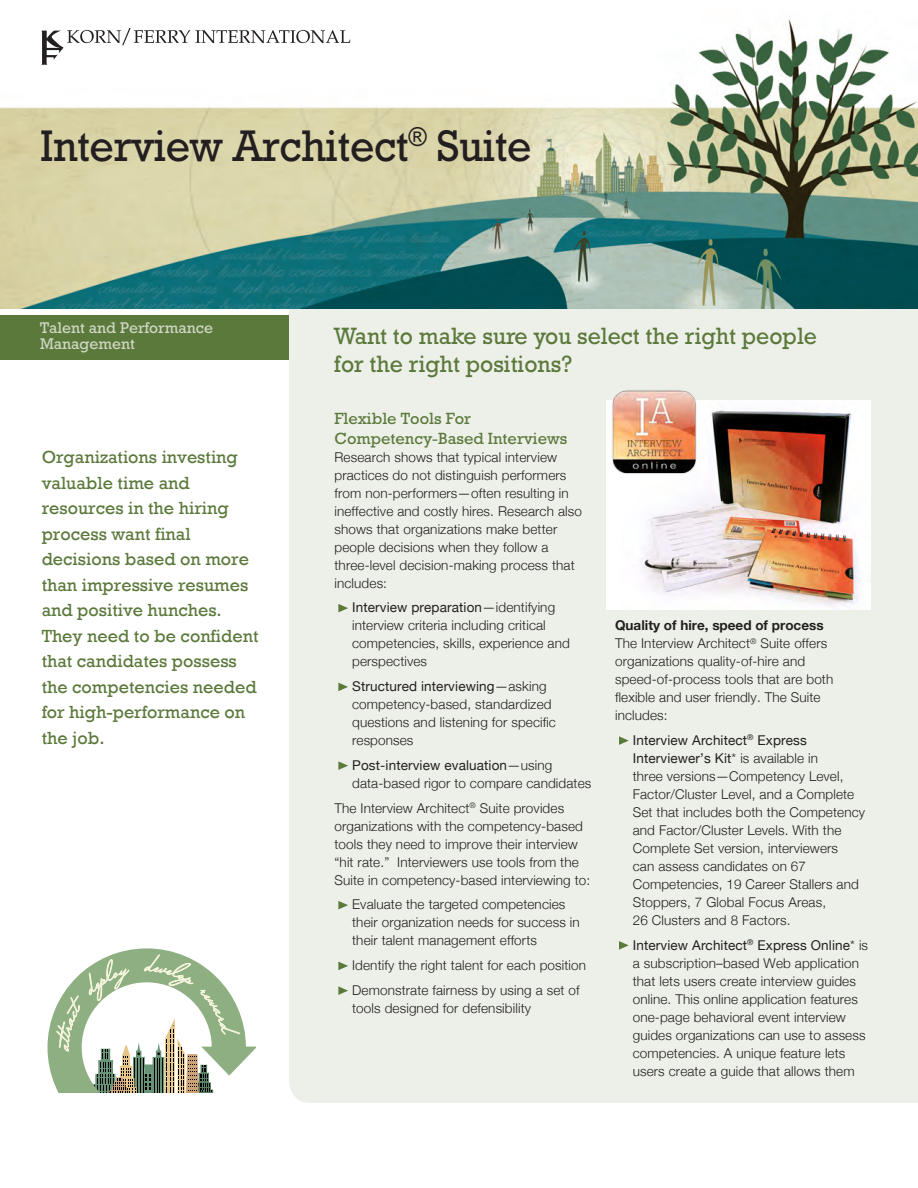
<style>
.page{position:relative;width:918px;height:1188px;background:#fff}
.page>*{position:absolute;margin:0;border:0;box-sizing:border-box;transform-origin:0 0}
.Page_title{font:45px "Rockwell Std";letter-spacing:-.01em;color:#231f20;scale:.95 1}
.Intro_Paragraph{font:24px/28.8px "Rockwell Std";color:#5c793c;scale:.96 1}
.SideBar{font:18px/25.5px "Rockwell";color:#5c793c}
.Header1{font:16.5px/19.5px "Rockwell Std";color:#5c793c}
.t1{font:15.75px/16.8px "Rockwell Std";color:#d0d8c5}
.Body{font:300 13.5px/18px "Helvetica Neue";letter-spacing:.01em;color:#231f20}
.SubHead1{font:700 13.5px "Helvetica Neue";color:#231f20}
.s1{font-weight:400}
</style>
<div class="page">
<div style="left:0;top:315px;width:315px;height:44px;background:#5c793c"></div>
<div style="left:289px;top:309px;width:629px;height:794px;background:#edf0e8"></div>
<img style="left:0;top:19px;width:918px;height:290px">
<svg style="left:41px;top:28px;width:309px;height:37px"></svg>
<svg style="left:48px;top:948px;width:208px;height:145px"></svg>
<svg style="left:338px;top:604px;width:10px;height:8px"></svg>
<svg style="left:338px;top:683px;width:10px;height:8px"></svg>
<svg style="left:338px;top:761px;width:10px;height:9px"></svg>
<svg style="left:338px;top:901px;width:10px;height:8px"></svg>
<svg style="left:338px;top:962px;width:10px;height:8px"></svg>
<svg style="left:338px;top:986px;width:10px;height:9px"></svg>
<svg style="left:619px;top:736px;width:10px;height:9px"></svg>
<svg style="left:619px;top:941px;width:10px;height:9px"></svg>
<div style="left:606px;top:400px;width:264px;height:209px;background:#fff"></div>
<img style="left:640px;top:410px;width:222px;height:196px">
<img style="left:610px;top:388px;width:90px;height:89px">
<p class="Page_title" style="left:40px;top:120px;width:519px">Interview Architect<sup>®</sup> Suite</p>
<p class="t1" style="left:40px;top:319px;width:174px">Talent and Performance<br>Management</p>
<p class="SideBar" style="left:42px;top:445px;width:218px">Organizations investing valuable time and resources in the hiring process want final decisions based on more than impressive resumes and positive hunches.<br>They need to be confident that candidates possess the competencies needed for high-performance on the job.</p>
<p class="Intro_Paragraph" style="left:334px;top:321px;width:505px">Want to make sure you select the right people for the right positions?</p>
<p class="Header1" style="left:334px;top:409px;width:234px">Flexible Tools For<br>Competency-Based Interviews</p>
<p class="Body" style="left:334px;top:447px;width:249px">Research shows that typical interview practices do not distinguish performers from non-performers—often resulting in ineffective and costly hires. Research also shows that organizations make better people decisions when they follow a three-level decision-making process that includes:</p>
<p class="Body" style="left:352px;top:598px;width:219px"><span class="s1">Interview preparation</span>—identifying interview criteria including critical competencies, skills, experience and perspectives</p>
<p class="Body" style="left:352px;top:677px;width:205px"><span class="s1">Structured interviewing</span>—asking competency-based, standardized questions and listening for specific responses</p>
<p class="Body" style="left:352px;top:755px;width:241px"><span class="s1">Post-interview evaluation</span>—using data-based rigor to compare candidates</p>
<p class="Body" style="left:334px;top:798px;width:257px">The Interview Architect<sup>®</sup> Suite provides organizations with the competency-based tools they need to improve their interview “hit rate.” Interviewers use tools from the Suite in competency-based interviewing to:</p>
<p class="Body" style="left:352px;top:895px;width:229px">Evaluate the targeted competencies their organization needs for success in their talent management efforts</p>
<p class="Body" style="left:352px;top:956px;width:235px">Identify the right talent for each position</p>
<p class="Body" style="left:352px;top:980px;width:229px">Demonstrate fairness by using a set of tools designed for defensibility</p>
<p class="SubHead1" style="left:615px;top:613px;width:210px">Quality of hire, speed of process</p>
<p class="Body" style="left:615px;top:634px;width:220px">The Interview Architect<sup>®</sup> Suite offers organizations quality-of-hire and speed-of-process tools that are both flexible and user friendly. The Suite includes:</p>
<p class="Body" style="left:633px;top:730px;width:234px"><span class="s1">Interview Architect</span><sup>®</sup> <span class="s1">Express Interviewer’s Kit</span>* is available in<br>three versions—Competency Level, Factor/Cluster Level, and a Complete Set that includes both the Competency and Factor/Cluster Levels. With the Complete Set version, interviewers<br>can assess candidates on 67<br>Competencies, 19 Career Stallers and Stoppers, 7 Global Focus Areas,<br>26 Clusters and 8 Factors.</p>
<p class="Body" style="left:633px;top:935px;width:237px"><span class="s1">Interview Architect</span><sup>®</sup> <span class="s1">Express Online</span>* is a subscription–based Web application that lets users create interview guides online. This online application features one-page behavioral event interview guides organizations can use to assess competencies. A unique feature lets users create a guide that allows them</p>
</div>
